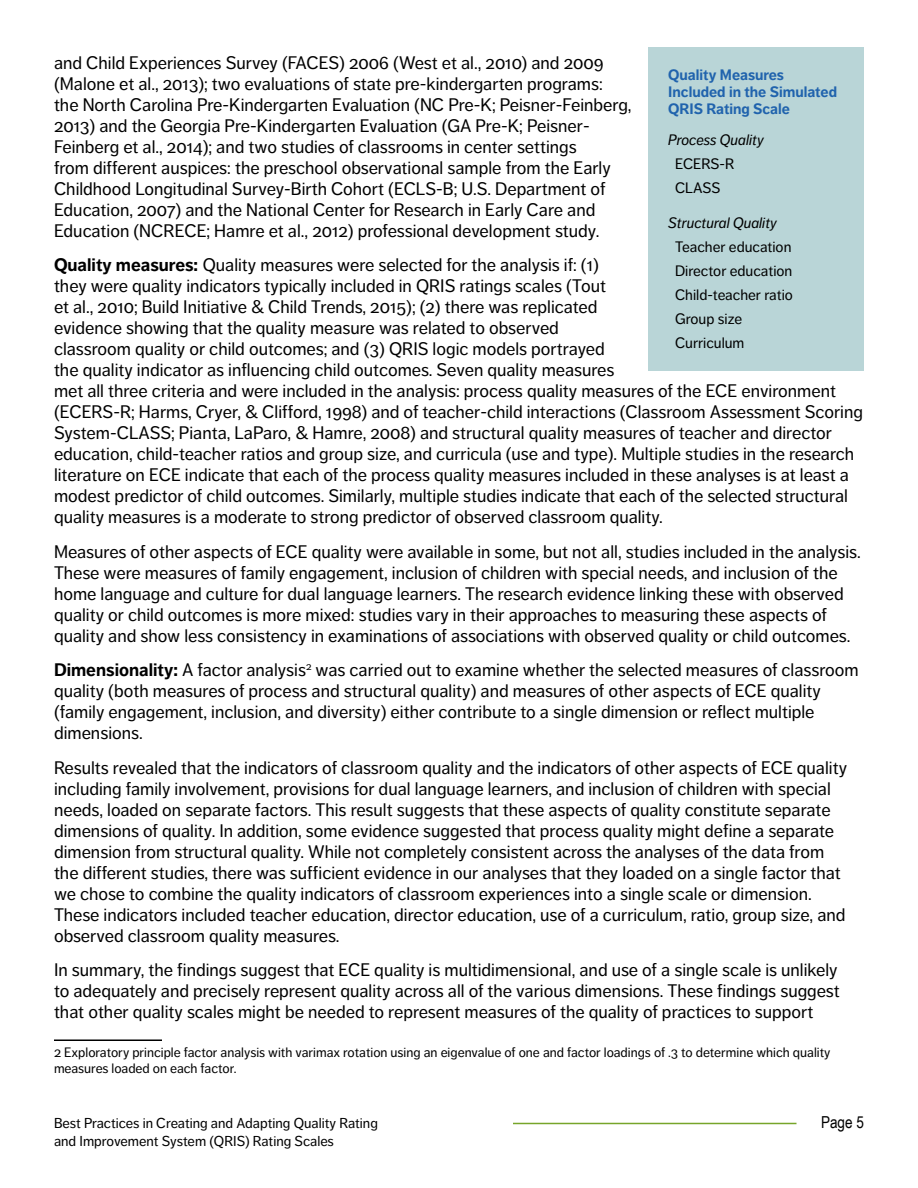
<style>
.page{position:relative;width:918px;height:1188px;background:#fff}
.page>*{position:absolute;margin:0;border:0;box-sizing:border-box;transform-origin:0 0}
.t1{font:18px/21px "Dagny Pro";color:#000}
.t2{font:16.5px "Arial Narrow";color:#000}
.t3{font:15px "Dagny Pro";color:#000}
.t4{font:700 15px/17.2px "Dagny Pro";color:#2063ad}
.t5{font:italic 15px "Dagny Pro";color:#000}
.t6{font:14.25px "Dagny Pro";color:#000}
.t7{font:13.5px/16.5px "Dagny Pro";color:#000}
.s1{font-weight:700}
</style>
<div class="page">
<hr style="left:513px;top:1123px;width:283px;height:1px;background:#77a52a">
<hr style="left:54px;top:1039px;width:108px;height:2px;background:#000">
<div style="left:648px;top:47px;width:215px;height:90px;background:#b9d5d7"></div>
<div style="left:648px;top:136px;width:215px;height:56px;background:#b9d5d7"></div>
<div style="left:648px;top:160px;width:215px;height:56px;background:#b9d5d7"></div>
<div style="left:648px;top:196px;width:215px;height:55px;background:#b9d5d7"></div>
<div style="left:648px;top:244px;width:215px;height:55px;background:#b9d5d7"></div>
<div style="left:648px;top:292px;width:215px;height:55px;background:#b9d5d7"></div>
<div style="left:648px;top:316px;width:215px;height:55px;background:#b9d5d7"></div>
<p class="t1" style="left:54px;top:52px;width:579px">and Child Experiences Survey (FACES) 2006 (West et al., 2010) and 2009 (Malone et al., 2013); two evaluations of state pre-kindergarten programs: the North Carolina Pre-Kindergarten Evaluation (NC Pre-K; Peisner-Feinberg, 2013) and the Georgia Pre-Kindergarten Evaluation (GA Pre-K; Peisner-Feinberg et al., 2014); and two studies of classrooms in center settings<br>from different auspices: the preschool observational sample from the Early Childhood Longitudinal Survey-Birth Cohort (ECLS-B; U.S. Department of Education, 2007) and the National Center for Research in Early Care and Education (NCRECE; Hamre et al., 2012) professional development study.</p>
<p class="t1" style="left:54px;top:254px;width:810px"><span class="s1">Quality measures:</span> Quality measures were selected for the analysis if: (1)<br>they were quality indicators typically included in QRIS ratings scales (Tout<br>et al., 2010; Build Initiative &amp; Child Trends, 2015); (2) there was replicated<br>evidence showing that the quality measure was related to observed<br>classroom quality or child outcomes; and (3) QRIS logic models portrayed<br>the quality indicator as influencing child outcomes. Seven quality measures<br>met all three criteria and were included in the analysis: process quality measures of the ECE environment (ECERS-R; Harms, Cryer, &amp; Clifford, 1998) and of teacher-child interactions (Classroom Assessment Scoring System-CLASS; Pianta, LaParo, &amp; Hamre, 2008) and structural quality measures of teacher and director education, child-teacher ratios and group size, and curricula (use and type). Multiple studies in the research literature on ECE indicate that each of the process quality measures included in these analyses is at least a modest predictor of child outcomes. Similarly, multiple studies indicate that each of the selected structural quality measures is a moderate to strong predictor of observed classroom quality.</p>
<p class="t1" style="left:54px;top:541px;width:808px">Measures of other aspects of ECE quality were available in some, but not all, studies included in the analysis.<br>These were measures of family engagement, inclusion of children with special needs, and inclusion of the home language and culture for dual language learners. The research evidence linking these with observed quality or child outcomes is more mixed: studies vary in their approaches to measuring these aspects of quality and show less consistency in examinations of associations with observed quality or child outcomes.</p>
<p class="t1" style="left:54px;top:659px;width:806px"><span class="s1">Dimensionality:</span> A factor analysis<sup>2</sup> was carried out to examine whether the selected measures of classroom quality (both measures of process and structural quality) and measures of other aspects of ECE quality (family engagement, inclusion, and diversity) either contribute to a single dimension or reflect multiple dimensions.</p>
<h4 class="t4" style="left:668px;top:66px;width:170px">Quality Measures<br>Included in the Simulated<br>QRIS Rating Scale</h4>
<h5 class="t5" style="left:668px;top:131px;width:97px">Process Quality</h5>
<p class="t3" style="left:675px;top:155px;width:61px">ECERS-R</p>
<p class="t3" style="left:675px;top:179px;width:47px">CLASS</p>
<h5 class="t5" style="left:668px;top:214px;width:110px">Structural Quality</h5>
<p class="t3" style="left:675px;top:238px;width:118px">Teacher education</p>
<p class="t3" style="left:675px;top:262px;width:119px">Director education</p>
<p class="t3" style="left:675px;top:286px;width:119px">Child-teacher ratio</p>
<p class="t3" style="left:675px;top:310px;width:69px">Group size</p>
<p class="t3" style="left:675px;top:334px;width:71px">Curriculum</p>
<p class="t1" style="left:54px;top:757px;width:795px">Results revealed that the indicators of classroom quality and the indicators of other aspects of ECE quality including family involvement, provisions for dual language learners, and inclusion of children with special needs, loaded on separate factors. This result suggests that these aspects of quality constitute separate dimensions of quality. In addition, some evidence suggested that process quality might define a separate dimension from structural quality. While not completely consistent across the analyses of the data from the different studies, there was sufficient evidence in our analyses that they loaded on a single factor that we chose to combine the quality indicators of classroom experiences into a single scale or dimension.<br>These indicators included teacher education, director education, use of a curriculum, ratio, group size, and observed classroom quality measures.</p>
<p class="t1" style="left:54px;top:960px;width:787px;text-align:justify">In summary, the findings suggest that ECE quality is multidimensional, and use of a single scale is unlikely to adequately and precisely represent quality across all of the various dimensions. These findings suggest that other quality scales might be needed to represent measures of the quality of practices to support</p>
<p class="t7" style="left:54px;top:1044px;width:778px">2 Exploratory principle factor analysis with varimax rotation using an eigenvalue of one and factor loadings of .3 to determine which quality measures loaded on each factor.</p>
<p class="t6" style="left:54px;top:1115px;width:325px">Best Practices in Creating and Adapting Quality Rating</p>
<p class="t2" style="left:821px;top:1110px;width:44px">Page 5</p>
<p class="t6" style="left:54px;top:1133px;width:281px">and Improvement System (QRIS) Rating Scales</p>
</div>
